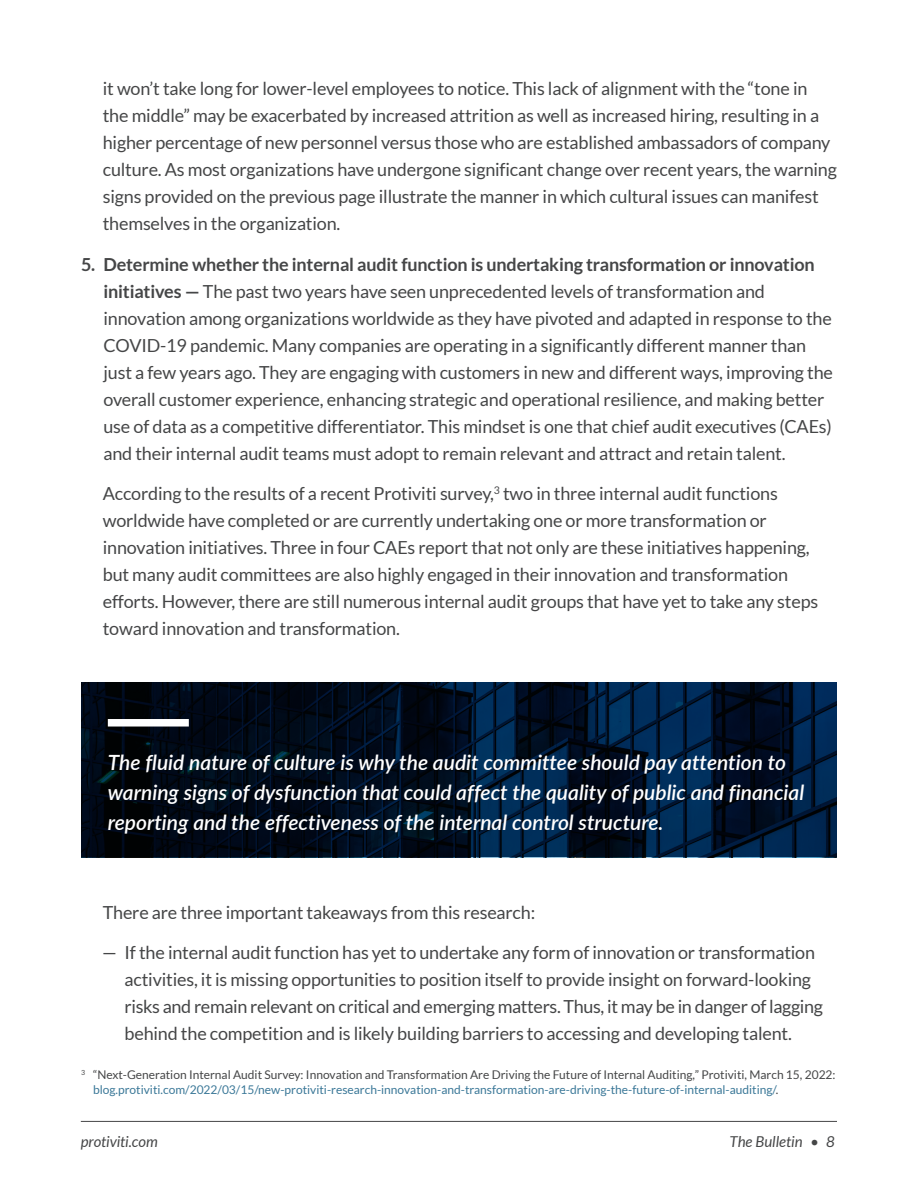
<style>
.page{position:relative;width:918px;height:1188px;background:#fff}
.page>*{position:absolute;margin:0;border:0;box-sizing:border-box;transform-origin:0 0}
.Body_Intro_-_12_16_L{font:italic 600 21px/30px "Lato";color:#fff}
.Body_Copy_-_12_18_La{font:18px/27px "Lato";letter-spacing:-.01em;color:#454647}
.t1{font:italic 15px "Lato";letter-spacing:-.005em;color:#454647}
.Footnote_-_8_10_Lato{font:12px/15px "Lato";color:#3b7898}
.s1{font-weight:700}
.s2{color:#454647}
</style>
<div class="page">
<hr style="left:81px;top:1121px;width:756px;height:1px;background:#454647">
<svg style="left:81px;top:683px;width:756px;height:174px;background:#001126"></svg>
<div style="left:108px;top:719px;width:81px;height:8px;background:#fff"></div>
<p class="Body_Copy_-_12_18_La" style="left:103px;top:75px;width:736px">it won’t take long for lower-level employees to notice. This lack of alignment with the “tone in the middle” may be exacerbated by increased attrition as well as increased hiring, resulting in a higher percentage of new personnel versus those who are established ambassadors of company culture. As most organizations have undergone significant change over recent years, the warning signs provided on the previous page illustrate the manner in which cultural issues can manifest themselves in the organization.</p>
<p class="Body_Copy_-_12_18_La" style="left:104px;top:251px;width:731px;text-indent:-22px"><span class="s1">5. Determine whether the internal audit function is undertaking transformation or innovation initiatives —</span> The past two years have seen unprecedented levels of transformation and innovation among organizations worldwide as they have pivoted and adapted in response to the COVID-19 pandemic. Many companies are operating in a significantly different manner than just a few years ago. They are engaging with customers in new and different ways, improving the overall customer experience, enhancing strategic and operational resilience, and making better use of data as a competitive differentiator. This mindset is one that chief audit executives (CAEs) and their internal audit teams must adopt to remain relevant and attract and retain talent.</p>
<p class="Body_Copy_-_12_18_La" style="left:103px;top:480px;width:717px">According to the results of a recent Protiviti survey,<sup>3</sup> two in three internal audit functions worldwide have completed or are currently undertaking one or more transformation or innovation initiatives. Three in four CAEs report that not only are these initiatives happening, but many audit committees are also highly engaged in their innovation and transformation efforts. However, there are still numerous internal audit groups that have yet to take any steps toward innovation and transformation.</p>
<p class="Body_Intro_-_12_16_L" style="left:108px;top:746px;width:698px">The fluid nature of culture is why the audit committee should pay attention to warning signs of dysfunction that could affect the quality of public and financial reporting and the effectiveness of the internal control structure.</p>
<p class="Body_Copy_-_12_18_La" style="left:103px;top:899px;width:434px">There are three important takeaways from this research:</p>
<p class="Body_Copy_-_12_18_La" style="left:125px;top:939px;width:700px;text-indent:-22px">— If the internal audit function has yet to undertake any form of innovation or transformation activities, it is missing opportunities to position itself to provide insight on forward-looking risks and remain relevant on critical and emerging matters. Thus, it may be in danger of lagging behind the competition and is likely building barriers to accessing and developing talent.</p>
<p class="Footnote_-_8_10_Lato" style="left:93px;top:1067px;width:744px;text-indent:-12px"><sup>3</sup> <span class="s2">“Next-Generation Internal Audit Survey: Innovation and Transformation Are Driving the Future of Internal Auditing,” Protiviti, March 15, 2022: </span>blog.protiviti.com/2022/03/15/new-protiviti-research-innovation-and-transformation-are-driving-the-future-of-internal-auditing/<span class="s2">.</span></p>
<p class="t1" style="left:81px;top:1133px;width:78px">protiviti.com</p>
<p class="t1" style="left:730px;top:1133px;width:107px">The Bulletin • 8</p>
</div>
